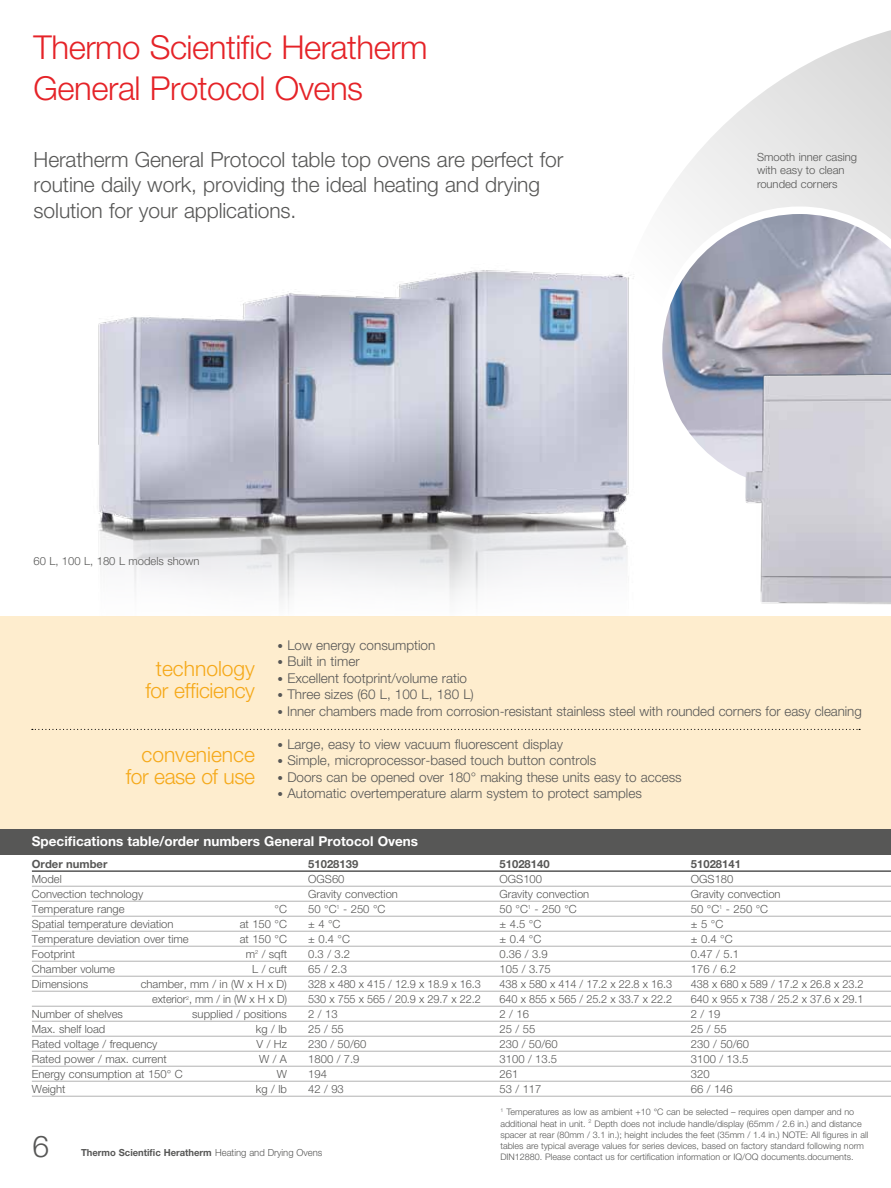
<style>
.page{position:relative;width:891px;height:1188px;background:#fff}
.page>*{position:absolute;margin:0;border:0;box-sizing:border-box;transform-origin:0 0}
.t1{font:300 33px/40.5px "Helvetica Neue";letter-spacing:-.015em;color:#e52328}
.t2{font:300 30px "Helvetica Neue";color:#575756}
.t3{font:300 21px/25.5px "Helvetica Neue";letter-spacing:-.005em;color:#575756}
.t4{font:300 21px/22.5px "Helvetica Neue";color:#f7b61f;text-align:center}
.t5{font:300 13.5px "Helvetica Neue";color:#575756}
.t6{font:700 13.5px "Helvetica Neue";color:#fff}
.t7{font:300 11.25px/13.5px "Helvetica Neue";color:#575756}
.t8{font:700 11.25px "Helvetica Neue";color:#575756}
.t9{font:700 9.75px "Helvetica Neue";color:#575756}
.t10{font:300 9px/11.2px "Helvetica Neue";color:#575756}
.s1{font-size:11.25px}
.s2{font-weight:300}
</style>
<div class="page">
<svg style="left:635px;top:30px;width:256px;height:587px"></svg>
<div style="left:0;top:617px;width:891px;height:234px;background:#feedce"></div>
<img style="left:90px;top:270px;width:545px;height:347px">
<svg style="left:655px;top:207px;width:91px;height:289px"></svg>
<img style="left:746px;top:170px;width:145px;height:443px">
<svg style="left:32px;top:729px;width:828px;height:1px"></svg>
<div style="left:0;top:829px;width:891px;height:26px;background:#575756"></div>
<hr style="left:32px;top:871px;width:859px;height:1px;background:#000">
<hr style="left:32px;top:886px;width:859px;height:1px;background:#b3b2b2">
<hr style="left:32px;top:901px;width:859px;height:1px;background:#b3b2b2">
<hr style="left:32px;top:916px;width:859px;height:1px;background:#b3b2b2">
<hr style="left:32px;top:931px;width:859px;height:1px;background:#b3b2b2">
<hr style="left:32px;top:946px;width:859px;height:1px;background:#b3b2b2">
<hr style="left:32px;top:961px;width:859px;height:1px;background:#b3b2b2">
<hr style="left:32px;top:976px;width:859px;height:1px;background:#b3b2b2">
<hr style="left:32px;top:991px;width:859px;height:1px;background:#b3b2b2">
<hr style="left:32px;top:1006px;width:859px;height:1px;background:#b3b2b2">
<hr style="left:32px;top:1021px;width:859px;height:1px;background:#b3b2b2">
<hr style="left:32px;top:1036px;width:859px;height:1px;background:#b3b2b2">
<hr style="left:32px;top:1051px;width:859px;height:1px;background:#b3b2b2">
<hr style="left:32px;top:1066px;width:859px;height:1px;background:#b3b2b2">
<hr style="left:32px;top:1081px;width:859px;height:1px;background:#b3b2b2">
<hr style="left:32px;top:1096px;width:859px;height:1px;background:#b3b2b2">
<h1 class="t1" style="left:34px;top:27px;width:396px">Thermo Scientific Heratherm<br>General Protocol Ovens</h1>
<h3 class="t3" style="left:34px;top:146px;width:531px">Heratherm General Protocol table top ovens are perfect for routine daily work, providing the ideal heating and drying solution for your applications.</h3>
<p class="t7" style="left:33px;top:554px;width:168px">60 L, 100 L, 180 L models shown</p>
<p class="t7" style="left:757px;top:150px;width:102px">Smooth inner casing with easy to clean rounded corners</p>
<h3 class="t4" style="left:145px;top:656px;width:111px">technology for efficiency</h3>
<h3 class="t4" style="left:126px;top:742px;width:131px;text-align:right">convenience for ease of use</h3>
<p class="t5" style="left:278px;top:637px;width:159px"><span class="s1">•</span> Low energy consumption</p>
<p class="t5" style="left:278px;top:653px;width:84px"><span class="s1">•</span> Built in timer</p>
<p class="t5" style="left:278px;top:670px;width:191px"><span class="s1">•</span> Excellent footprint/volume ratio</p>
<p class="t5" style="left:278px;top:686px;width:198px"><span class="s1">•</span> Three sizes (60 L, 100 L, 180 L)</p>
<p class="t5" style="left:278px;top:703px;width:586px"><span class="s1">•</span> Inner chambers made from corrosion-resistant stainless steel with rounded corners for easy cleaning</p>
<p class="t5" style="left:278px;top:736px;width:287px"><span class="s1">•</span> Large, easy to view vacuum fluorescent display</p>
<p class="t5" style="left:278px;top:752px;width:320px"><span class="s1">•</span> Simple, microprocessor-based touch button controls</p>
<p class="t5" style="left:278px;top:769px;width:406px"><span class="s1">•</span> Doors can be opened over 180° making these units easy to access</p>
<p class="t5" style="left:278px;top:785px;width:366px"><span class="s1">•</span> Automatic overtemperature alarm system to protect samples</p>
<p class="t6" style="left:32px;top:832px;width:388px">Specifications table/order numbers General Protocol Ovens</p>
<p class="t8" style="left:32px;top:857px;width:77px">Order number</p>
<p class="t8" style="left:308px;top:857px;width:52px">51028139</p>
<p class="t8" style="left:500px;top:857px;width:52px">51028140</p>
<p class="t8" style="left:691px;top:857px;width:52px">51028141</p>
<p class="t7" style="left:32px;top:872px;width:32px">Model</p>
<p class="t7" style="left:308px;top:872px;width:38px">OGS60</p>
<p class="t7" style="left:500px;top:872px;width:44px">OGS100</p>
<p class="t7" style="left:691px;top:872px;width:44px">OGS180</p>
<p class="t7" style="left:32px;top:887px;width:113px">Convection technology</p>
<p class="t7" style="left:308px;top:887px;width:91px">Gravity convection</p>
<p class="t7" style="left:500px;top:887px;width:91px">Gravity convection</p>
<p class="t7" style="left:691px;top:887px;width:91px">Gravity convection</p>
<p class="t7" style="left:32px;top:902px;width:94px">Temperature range</p>
<p class="t7" style="left:275px;top:902px;width:14px">°C</p>
<p class="t7" style="left:308px;top:902px;width:79px">50 °C<sup>1</sup> - 250 °C</p>
<p class="t7" style="left:500px;top:902px;width:79px">50 °C<sup>1</sup> - 250 °C</p>
<p class="t7" style="left:691px;top:902px;width:79px">50 °C<sup>1</sup> - 250 °C</p>
<p class="t7" style="left:32px;top:917px;width:143px">Spatial temperature deviation</p>
<p class="t7" style="left:240px;top:917px;width:49px">at 150 °C</p>
<p class="t7" style="left:308px;top:917px;width:34px">± 4 °C</p>
<p class="t7" style="left:500px;top:917px;width:43px">± 4.5 °C</p>
<p class="t7" style="left:691px;top:917px;width:34px">± 5 °C</p>
<p class="t7" style="left:32px;top:932px;width:158px">Temperature deviation over time</p>
<p class="t7" style="left:240px;top:932px;width:49px">at 150 °C</p>
<p class="t7" style="left:308px;top:932px;width:43px">± 0.4 °C</p>
<p class="t7" style="left:500px;top:932px;width:43px">± 0.4 °C</p>
<p class="t7" style="left:691px;top:932px;width:43px">± 0.4 °C</p>
<p class="t7" style="left:32px;top:947px;width:45px">Footprint</p>
<p class="t7" style="left:246px;top:947px;width:43px">m<sup>2</sup> / sqft</p>
<p class="t7" style="left:308px;top:947px;width:43px">0.3 / 3.2</p>
<p class="t7" style="left:500px;top:947px;width:50px">0.36 / 3.9</p>
<p class="t7" style="left:691px;top:947px;width:50px">0.47 / 5.1</p>
<p class="t7" style="left:32px;top:962px;width:85px">Chamber volume</p>
<p class="t7" style="left:252px;top:962px;width:36px">L / cuft</p>
<p class="t7" style="left:308px;top:962px;width:40px">65 / 2.3</p>
<p class="t7" style="left:500px;top:962px;width:53px">105 / 3.75</p>
<p class="t7" style="left:691px;top:962px;width:47px">176 / 6.2</p>
<p class="t7" style="left:32px;top:977px;width:58px">Dimensions</p>
<p class="t7" style="left:141px;top:977px;width:148px">chamber, mm / in (W x H x D)</p>
<p class="t7" style="left:308px;top:977px;width:174px">328 x 480 x 415 / 12.9 x 18.9 x 16.3</p>
<p class="t7" style="left:500px;top:977px;width:174px">438 x 580 x 414 / 17.2 x 22.8 x 16.3</p>
<p class="t7" style="left:691px;top:977px;width:174px">438 x 680 x 589 / 17.2 x 26.8 x 23.2</p>
<p class="t7" style="left:152px;top:992px;width:136px">exterior<sup>2</sup>, mm / in (W x H x D)</p>
<p class="t7" style="left:308px;top:992px;width:174px">530 x 755 x 565 / 20.9 x 29.7 x 22.2</p>
<p class="t7" style="left:500px;top:992px;width:174px">640 x 855 x 565 / 25.2 x 33.7 x 22.2</p>
<p class="t7" style="left:691px;top:992px;width:174px">640 x 955 x 738 / 25.2 x 37.6 x 29.1</p>
<p class="t7" style="left:32px;top:1007px;width:93px">Number of shelves</p>
<p class="t7" style="left:192px;top:1007px;width:96px">supplied / positions</p>
<p class="t7" style="left:308px;top:1007px;width:31px">2 / 13</p>
<p class="t7" style="left:500px;top:1007px;width:31px">2 / 16</p>
<p class="t7" style="left:691px;top:1007px;width:31px">2 / 19</p>
<p class="t7" style="left:32px;top:1022px;width:75px">Max. shelf load</p>
<p class="t7" style="left:256px;top:1022px;width:33px">kg / lb</p>
<p class="t7" style="left:308px;top:1022px;width:37px">25 / 55</p>
<p class="t7" style="left:500px;top:1022px;width:37px">25 / 55</p>
<p class="t7" style="left:691px;top:1022px;width:37px">25 / 55</p>
<p class="t7" style="left:32px;top:1037px;width:127px">Rated voltage / frequency</p>
<p class="t7" style="left:257px;top:1037px;width:32px">V / Hz</p>
<p class="t7" style="left:308px;top:1037px;width:60px">230 / 50/60</p>
<p class="t7" style="left:500px;top:1037px;width:60px">230 / 50/60</p>
<p class="t7" style="left:691px;top:1037px;width:60px">230 / 50/60</p>
<p class="t7" style="left:32px;top:1052px;width:136px">Rated power / max. current</p>
<p class="t7" style="left:259px;top:1052px;width:29px">W / A</p>
<p class="t7" style="left:308px;top:1052px;width:53px">1800 / 7.9</p>
<p class="t7" style="left:500px;top:1052px;width:59px">3100 / 13.5</p>
<p class="t7" style="left:691px;top:1052px;width:59px">3100 / 13.5</p>
<p class="t7" style="left:32px;top:1067px;width:152px">Energy consumption at 150° C</p>
<p class="t7" style="left:277px;top:1067px;width:12px">W</p>
<p class="t7" style="left:308px;top:1067px;width:20px">194</p>
<p class="t7" style="left:500px;top:1067px;width:20px">261</p>
<p class="t7" style="left:691px;top:1067px;width:20px">320</p>
<p class="t7" style="left:32px;top:1082px;width:35px">Weight</p>
<p class="t7" style="left:256px;top:1082px;width:33px">kg / lb</p>
<p class="t7" style="left:308px;top:1082px;width:37px">42 / 93</p>
<p class="t7" style="left:500px;top:1082px;width:43px">53 / 117</p>
<p class="t7" style="left:691px;top:1082px;width:43px">66 / 146</p>
<h2 class="t2" style="left:32px;top:1128px;width:18px">6</h2>
<p class="t9" style="left:81px;top:1146px;width:243px">Thermo Scientific Heratherm <span class="s2">Heating and Drying Ovens</span></p>
<p class="t10" style="left:500px;top:1106px;width:369px"><sup>1</sup> Temperatures as low as ambient +10 °C can be selected – requires open damper and no additional heat in unit. <sup>2</sup> Depth does not include handle/display (65mm / 2.6 in.) and distance spacer at rear (80mm / 3.1 in.); height includes the feet (35mm / 1.4 in.) NOTE: All figures in all tables are typical average values for series devices, based on factory standard following norm DIN12880. Please contact us for certification information or IQ/OQ documents.documents.</p>
</div>
